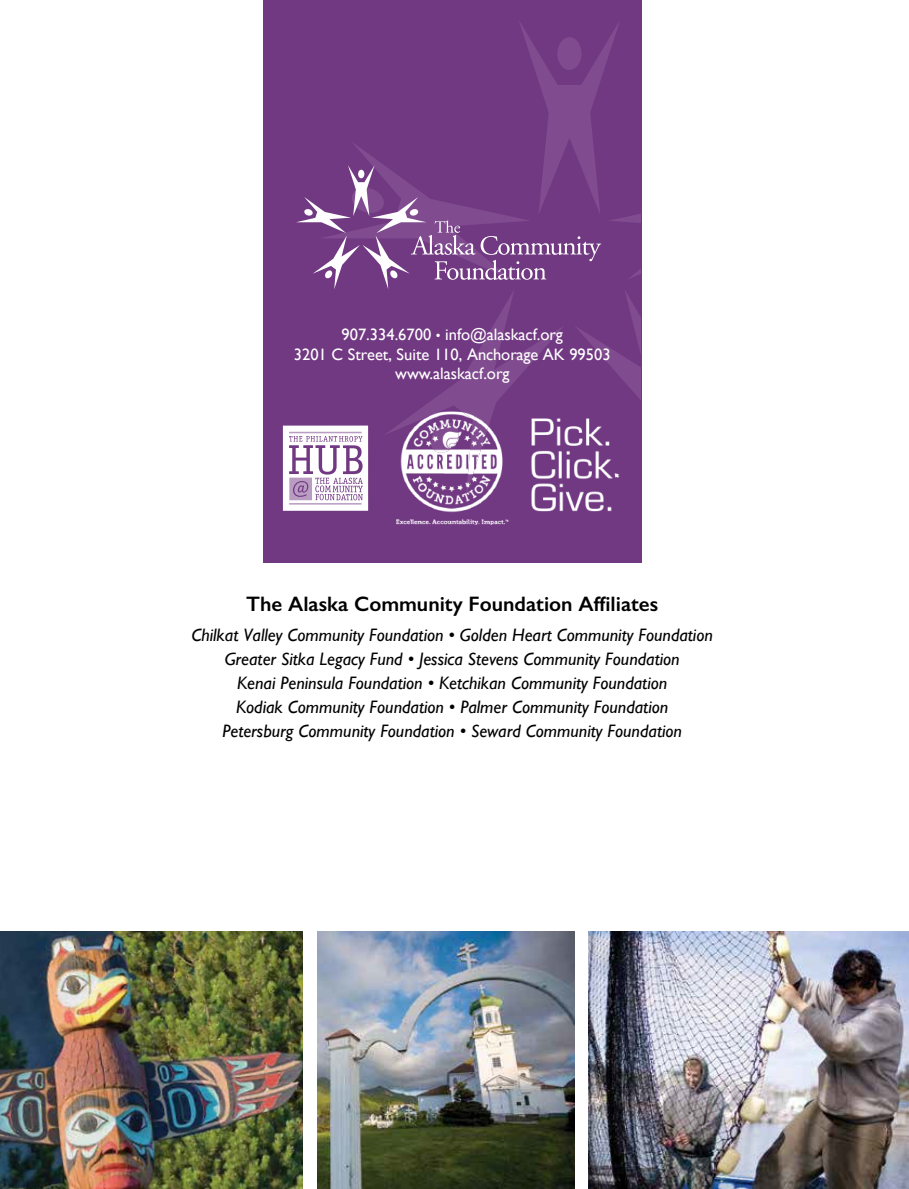
<style>
.page{position:relative;width:909px;height:1189px;background:#fff}
.page>*{position:absolute;margin:0;border:0;box-sizing:border-box;transform-origin:0 0}
.t1{font:600 21px "Gill Sans";color:#000}
.t2{font:italic 18px/24px "Gill Sans";color:#000;text-align:center}
.t3{font:16.5px/19.8px "Gill Sans";color:#fff;text-align:center}
.s1{font-size:13.5px}
</style>
<div class="page">
<div style="left:263px;top:0;width:378px;height:562px;background:#723983"></div>
<svg style="left:353px;top:23px;width:288px;height:472px"></svg>
<img style="left:0;top:931px;width:303px;height:257px">
<img style="left:588px;top:931px;width:320px;height:257px">
<img style="left:317px;top:931px;width:257px;height:257px">
<img style="left:396px;top:411px;width:112px;height:113px">
<img style="left:396px;top:411px;width:97px;height:84px">
<svg style="left:296px;top:165px;width:305px;height:124px"></svg>
<div style="left:283px;top:425px;width:85px;height:85px;background:#fff"></div>
<svg style="left:289px;top:436px;width:74px;height:64px"></svg>
<hr style="left:289px;top:431px;width:72px;height:2px;background:#b89cc1">
<hr style="left:289px;top:503px;width:72px;height:1px;background:#b89cc1">
<img style="left:528px;top:412px;width:96px;height:100px">
<p class="t3" style="left:294px;top:324px;width:318px">907.334.6700 <span class="s1">•</span> info@alaskacf.org<br>3201 C Street, Suite 110, Anchorage AK 99503 www.alaskacf.org</p>
<p class="t1" style="left:246px;top:591px;width:413px">The Alaska Community Foundation Affiliates</p>
<p class="t2" style="left:191px;top:623px;width:522px">Chilkat Valley Community Foundation • Golden Heart Community Foundation Greater Sitka Legacy Fund • Jessica Stevens Community Foundation<br>Kenai Peninsula Foundation • Ketchikan Community Foundation<br>Kodiak Community Foundation • Palmer Community Foundation<br>Petersburg Community Foundation • Seward Community Foundation</p>
</div>
